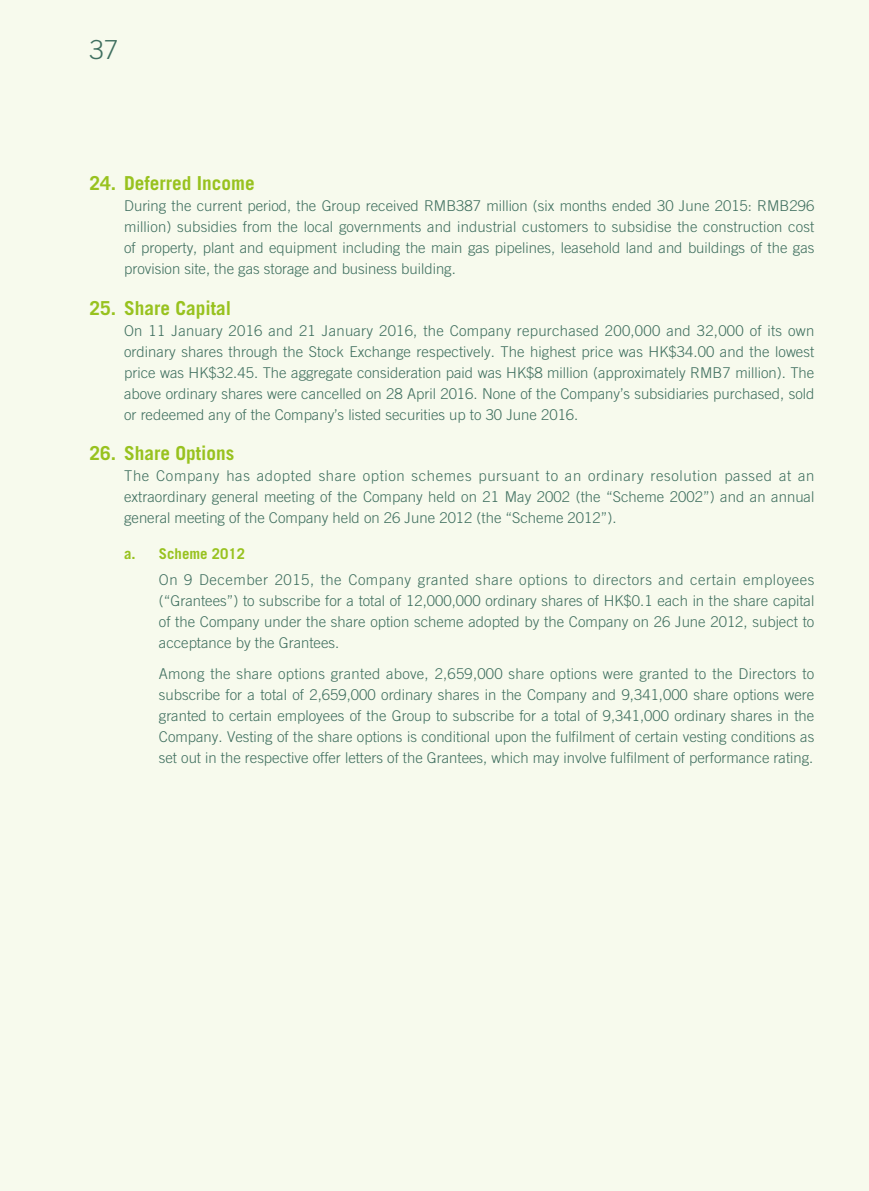
<style>
.page{position:relative;width:869px;height:1191px;background:#fff}
.page>*{position:absolute;margin:0;border:0;box-sizing:border-box;transform-origin:0 0}
.t1{font:300 26.25px "Trade Gothic LT Std";color:#3f6f5f}
.t2{font:700 19.25px "Trade Gothic LT Std";color:#98c21f}
.t3{font:300 14.88px/21px "Trade Gothic LT Std";color:#3f6f5f;text-align:justify}
.t4{font:700 14.88px "Trade Gothic LT Std";color:#98c21f}
</style>
<div class="page">
<div style="left:0;top:0;width:868px;height:1191px;background:#f7faed"></div>
<h1 class="t1" style="left:89px;top:40px;width:31px">37</h1>
<p class="t2" style="left:89px;top:176px;width:167px">24. Deferred Income</p>
<p class="t3" style="left:124px;top:197px;width:691px">During the current period, the Group received RMB387 million (six months ended 30 June 2015: RMB296 million) subsidies from the local governments and industrial customers to subsidise the construction cost of property, plant and equipment including the main gas pipelines, leasehold land and buildings of the gas provision site, the gas storage and business building.</p>
<p class="t2" style="left:89px;top:301px;width:143px">25. Share Capital</p>
<p class="t3" style="left:124px;top:321px;width:691px">On 11 January 2016 and 21 January 2016, the Company repurchased 200,000 and 32,000 of its own ordinary shares through the Stock Exchange respectively. The highest price was HK$34.00 and the lowest price was HK$32.45. The aggregate consideration paid was HK$8 million (approximately RMB7 million). The above ordinary shares were cancelled on 28 April 2016. None of the Company’s subsidiaries purchased, sold or redeemed any of the Company’s listed securities up to 30 June 2016.</p>
<p class="t2" style="left:89px;top:447px;width:146px">26. Share Options</p>
<p class="t3" style="left:124px;top:467px;width:691px">The Company has adopted share option schemes pursuant to an ordinary resolution passed at an extraordinary general meeting of the Company held on 21 May 2002 (the “Scheme 2002”) and an annual general meeting of the Company held on 26 June 2012 (the “Scheme 2012”).</p>
<p class="t4" style="left:124px;top:549px;width:122px">a. Scheme 2012</p>
<p class="t3" style="left:159px;top:571px;width:656px">On 9 December 2015, the Company granted share options to directors and certain employees (“Grantees”) to subscribe for a total of 12,000,000 ordinary shares of HK$0.1 each in the share capital of the Company under the share option scheme adopted by the Company on 26 June 2012, subject to acceptance by the Grantees.</p>
<p class="t3" style="left:159px;top:665px;width:656px">Among the share options granted above, 2,659,000 share options were granted to the Directors to subscribe for a total of 2,659,000 ordinary shares in the Company and 9,341,000 share options were granted to certain employees of the Group to subscribe for a total of 9,341,000 ordinary shares in the Company. Vesting of the share options is conditional upon the fulfilment of certain vesting conditions as set out in the respective offer letters of the Grantees, which may involve fulfilment of performance rating.</p>
</div>
